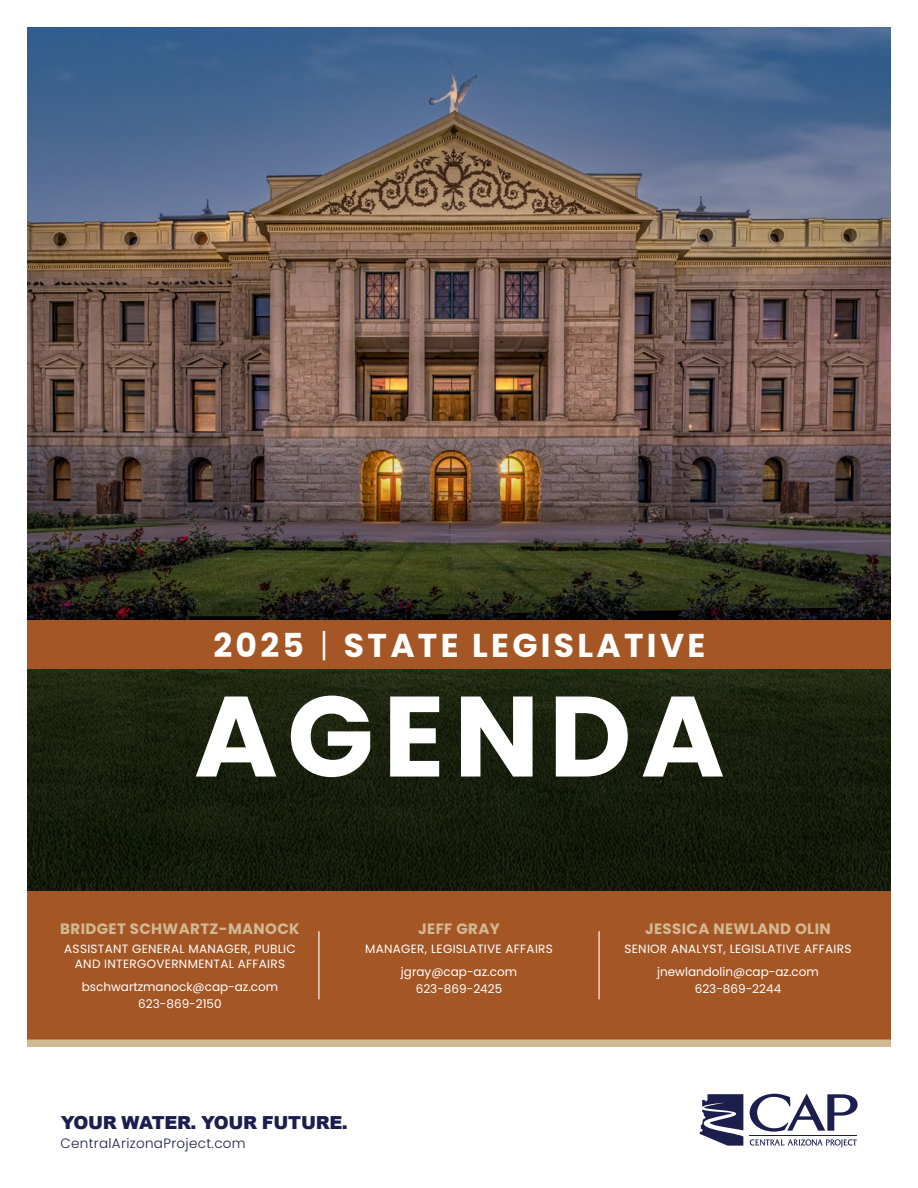
<style>
.page{position:relative;width:918px;height:1188px;background:#fff}
.page>*{position:absolute;margin:0;border:0;box-sizing:border-box;transform-origin:0 0}
.t1{font:700 114px "Poppins";letter-spacing:.08em;color:#fff}
.t2{font:700 33px "Poppins";letter-spacing:.1em;color:#fff}
.t3{font:900 18px "Arial";letter-spacing:-.015em;color:#1c1f4e}
.t4{font:700 15px "Poppins";letter-spacing:.025em;color:#d3b993}
.t5{font:300 13.5px "Poppins";letter-spacing:.025em;color:#1c1f4e}
.t6{font:12px/23.2px "Poppins";letter-spacing:.025em;color:#fff;text-align:center}
.t7{font:12px/16.5px "Poppins";color:#fff;text-align:center}
.s1{font-weight:300}
</style>
<div class="page">
<img style="left:27px;top:27px;width:864px;height:342px">
<svg style="left:27px;top:369px;width:864px;height:522px;background:#383324"></svg>
<div style="left:27px;top:891px;width:864px;height:149px;background:#a55625"></div>
<hr style="left:318px;top:931px;width:2px;height:68px;background:#fff">
<hr style="left:598px;top:931px;width:2px;height:68px;background:#fff">
<hr style="left:750px;top:1136px;width:107px;height:1px;background:#1c1f4e">
<svg style="left:750px;top:1139px;width:107px;height:9px"></svg>
<svg style="left:750px;top:1094px;width:108px;height:38px"></svg>
<svg style="left:700px;top:1094px;width:43px;height:52px"></svg>
<div style="left:27px;top:1040px;width:864px;height:7px;background:#d3b993"></div>
<div style="left:27px;top:621px;width:864px;height:48px;background:#a55625"></div>
<h2 class="t2" style="left:214px;top:626px;width:493px">2025 <span class="s1">|</span> STATE LEGISLATIVE</h2>
<h1 class="t1" style="left:194px;top:671px;width:532px">AGENDA</h1>
<p class="t4" style="left:60px;top:921px;width:241px">BRIDGET SCHWARTZ-MANOCK</p>
<p class="t6" style="left:64px;top:941px;width:233px;line-height:15px">ASSISTANT GENERAL MANAGER, PUBLIC<br>AND INTERGOVERNMENTAL AFFAIRS</p>
<p class="t7" style="left:82px;top:979px;width:198px">bschwartzmanock@cap-az.com<br>623-869-2150</p>
<p class="t4" style="left:418px;top:921px;width:83px">JEFF GRAY</p>
<p class="t6" style="left:365px;top:937px;width:189px">MANAGER, LEGISLATIVE AFFAIRS jgray@cap-az.com</p>
<p class="t7" style="left:416px;top:980px;width:88px">623-869-2425</p>
<h3 class="t3" style="left:61px;top:1109px;width:289px">YOUR WATER. YOUR FUTURE.</h3>
<p class="t5" style="left:60px;top:1135px;width:187px">CentralArizonaProject.com</p>
<p class="t4" style="left:645px;top:921px;width:187px">JESSICA NEWLAND OLIN</p>
<p class="t6" style="left:624px;top:937px;width:229px">SENIOR ANALYST, LEGISLATIVE AFFAIRS jnewlandolin@cap-az.com</p>
<p class="t7" style="left:695px;top:980px;width:88px">623-869-2244</p>
</div>
